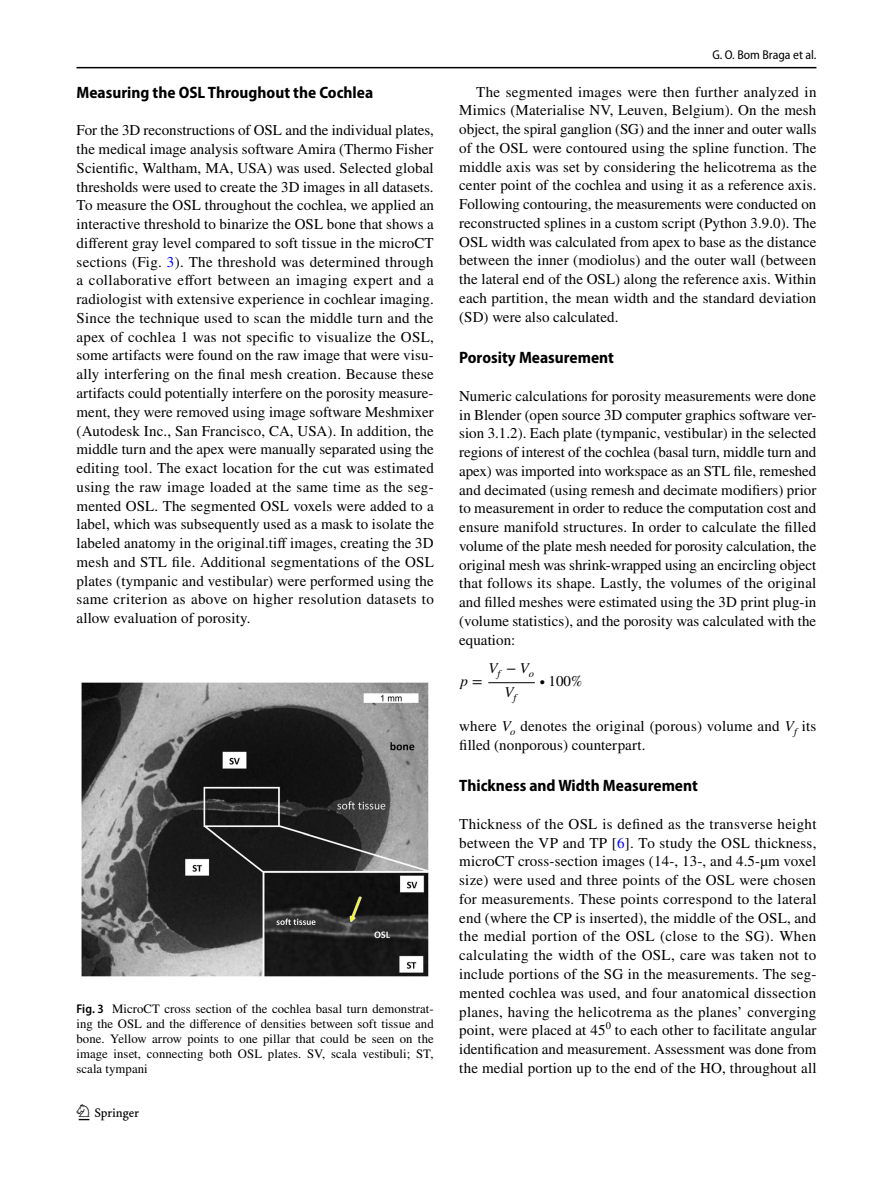
<style>
.page{position:relative;width:893px;height:1187px;background:#fff}
.page>*{position:absolute;margin:0;border:0;box-sizing:border-box;transform-origin:0 0}
.t1{font:22.5px "Springnew Regular 2";color:#000}
.t2{font:700 semi-condensed 16.5px "Myriad Pro";color:#000}
.t3{font:15px/18.8px "STIX";letter-spacing:.01em;color:#000;text-align:justify}
.t4{font:italic 15px/23.5px "STIX General";color:#000;text-align:center}
.t5{font:15px "STIX General";color:#000}
.t6{font:12.75px/15px "STIX";letter-spacing:.005em;color:#000;text-align:justify}
.t7{font:semi-condensed 12.75px "Myriad Pro";color:#000}
.s1{color:#00f}
.s2{font-family:"Myriad Pro";font-weight:600;font-stretch:semi-condensed}
.s3{font-family:"STIX Math";font-style:normal}
.s4{font-family:"STIX Math"}
.s5{font-style:italic}
</style>
<div class="page">
<hr style="left:77px;top:67px;width:739px;height:1px;background:#000">
<hr style="left:488px;top:682px;width:47px;height:1px;background:#000">
<img style="left:81px;top:682px;width:348px;height:295px">
<p class="t2" style="left:77px;top:83px;width:298px">Measuring the OSL Throughout the Cochlea</p>
<p class="t3" style="left:77px;top:122px;width:359px">For the 3D reconstructions of OSL and the individual plates, the medical image analysis software Amira (Thermo Fisher Scientific, Waltham, MA, USA) was used. Selected global thresholds were used to create the 3D images in all datasets.<br>To measure the OSL throughout the cochlea, we applied an interactive threshold to binarize the OSL bone that shows a different gray level compared to soft tissue in the microCT sections (Fig. <span class="s1">3</span>). The threshold was determined through a collaborative effort between an imaging expert and a radiologist with extensive experience in cochlear imaging.<br>Since the technique used to scan the middle turn and the apex of cochlea 1 was not specific to visualize the OSL, some artifacts were found on the raw image that were visu&shy;ally interfering on the final mesh creation. Because these artifacts could potentially interfere on the porosity measure&shy;ment, they were removed using image software Meshmixer (Autodesk Inc., San Francisco, CA, USA). In addition, the middle turn and the apex were manually separated using the editing tool. The exact location for the cut was estimated using the raw image loaded at the same time as the seg&shy;mented OSL. The segmented OSL voxels were added to a label, which was subsequently used as a mask to isolate the labeled anatomy in the original.tiff images, creating the 3D mesh and STL file. Additional segmentations of the OSL plates (tympanic and vestibular) were performed using the same criterion as above on higher resolution datasets to allow evaluation of porosity.</p>
<p class="t6" style="left:77px;top:1001px;width:359px"><span class="s2">Fig. 3</span> MicroCT cross section of the cochlea basal turn demonstrat&shy;ing the OSL and the difference of densities between soft tissue and bone. Yellow arrow points to one pillar that could be seen on the image inset, connecting both OSL plates. SV, scala vestibuli; ST, scala tympani</p>
<h1 class="t1" style="left:79px;top:1104px;width:62px">1 3</h1>
<p class="t7" style="left:712px;top:48px;width:106px">G. O. Bom Braga et al.</p>
<p class="t3" style="left:459px;top:83px;width:359px;text-indent:17px">The segmented images were then further analyzed in Mimics (Materialise NV, Leuven, Belgium). On the mesh object, the spiral ganglion (SG) and the inner and outer walls of the OSL were contoured using the spline function. The middle axis was set by considering the helicotrema as the center point of the cochlea and using it as a reference axis.<br>Following contouring, the measurements were conducted on reconstructed splines in a custom script (Python 3.9.0). The OSL width was calculated from apex to base as the distance between the inner (modiolus) and the outer wall (between the lateral end of the OSL) along the reference axis. Within each partition, the mean width and the standard deviation (SD) were also calculated.</p>
<p class="t2" style="left:459px;top:348px;width:156px">Porosity Measurement</p>
<p class="t3" style="left:459px;top:387px;width:359px">Numeric calculations for porosity measurements were done in Blender (open source 3D computer graphics software ver&shy;sion 3.1.2). Each plate (tympanic, vestibular) in the selected regions of interest of the cochlea (basal turn, middle turn and apex) was imported into workspace as an STL file, remeshed and decimated (using remesh and decimate modifiers) prior to measurement in order to reduce the computation cost and ensure manifold structures. In order to calculate the filled volume of the plate mesh needed for porosity calculation, the original mesh was shrink-wrapped using an encircling object that follows its shape. Lastly, the volumes of the original and filled meshes were estimated using the 3D print plug-in (volume statistics), and the porosity was calculated with the equation:</p>
<p class="t4" style="left:488px;top:658px;width:47px">V<sub>f</sub> <span class="s3">−</span> V<sub>o<br></sub>V<sub>f</sub></p>
<p class="t5" style="left:540px;top:672px;width:44px"><span class="s4">∙</span> 100<span class="s4">%</span></p>
<p class="t4" style="left:460px;top:671px;width:24px">p <span class="s3">=</span></p>
<p class="t3" style="left:459px;top:717px;width:359px">where <span class="s5">V</span><sub>o</sub> denotes the original (porous) volume and <span class="s5">V</span><sub>f</sub> its filled (nonporous) counterpart.</p>
<p class="t2" style="left:459px;top:776px;width:240px">Thickness and Width Measurement</p>
<p class="t3" style="left:459px;top:815px;width:359px">Thickness of the OSL is defined as the transverse height between the VP and TP [<span class="s1">6</span>]. To study the OSL thickness, microCT cross-section images (14-, 13-, and 4.5-µm voxel size) were used and three points of the OSL were chosen for measurements. These points correspond to the lateral end (where the CP is inserted), the middle of the OSL, and the medial portion of the OSL (close to the SG). When calculating the width of the OSL, care was taken not to include portions of the SG in the measurements. The seg&shy;mented cochlea was used, and four anatomical dissection planes, having the helicotrema as the planes’ converging point, were placed at 45<sup>0</sup> to each other to facilitate angular identification and measurement. Assessment was done from the medial portion up to the end of the HO, throughout all</p>
</div>
